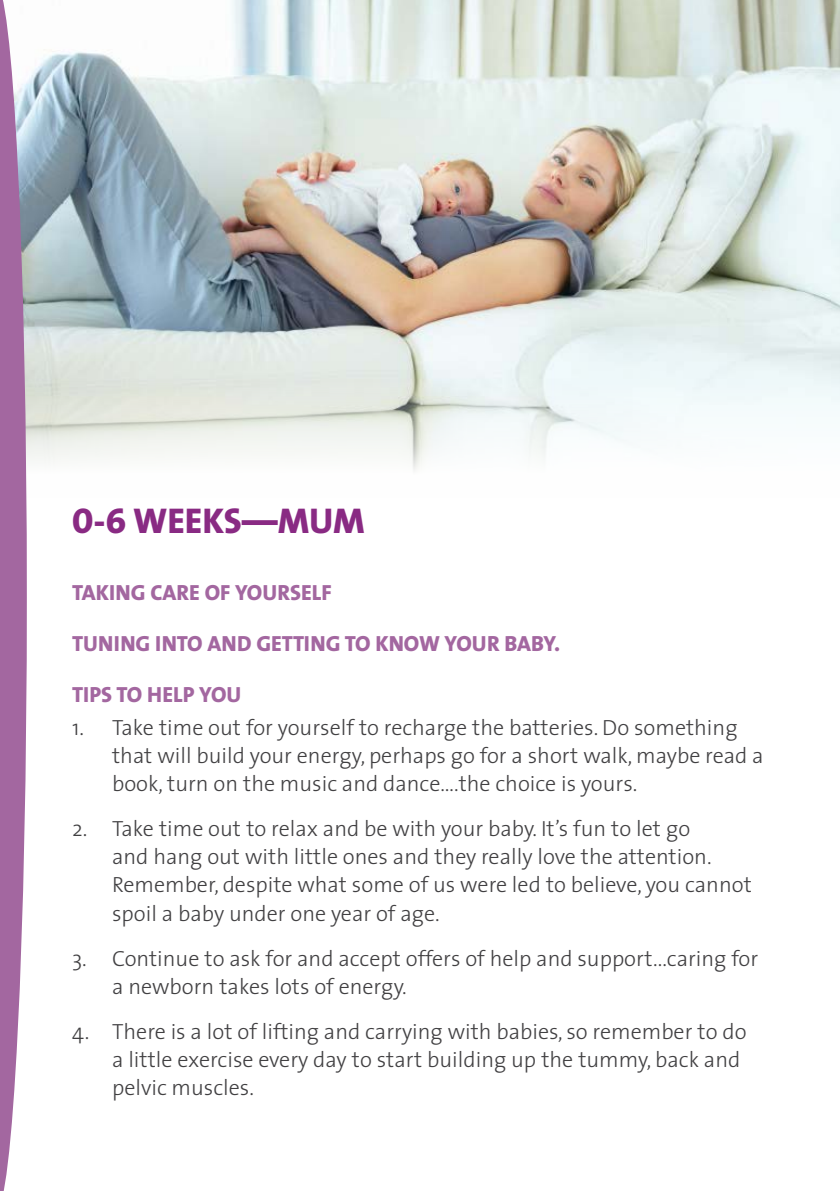
<style>
.page{position:relative;width:840px;height:1191px;background:#fff}
.page>*{position:absolute;margin:0;border:0;box-sizing:border-box;transform-origin:0 0}
.t1{font:36px "The Sans Extra Bold Caps";letter-spacing:-.005em;color:#892a83}
.t2{font:300 22px/28px "The Sans";color:#414042}
.t3{font:22px "The Sans Extra Bold Caps";color:#a367a0}
</style>
<div class="page">
<img style="left:27px;top:0;width:812px;height:471px">
<svg style="left:0;top:0;width:27px;height:1191px"></svg>
<h1 class="t1" style="left:72px;top:490px;width:294px">0-6 WEEKS—MUM</h1>
<p class="t3" style="left:72px;top:574px;width:261px">TAKING CARE OF YOURSELF</p>
<p class="t3" style="left:72px;top:625px;width:489px">TUNING INTO AND GETTING TO KNOW YOUR BABY.</p>
<p class="t3" style="left:72px;top:675px;width:171px">TIPS TO HELP YOU</p>
<p class="t2" style="left:112px;top:713px;width:652px;text-indent:-40px">1. Take time out for yourself to recharge the batteries. Do something that will build your energy, perhaps go for a short walk, maybe read a book, turn on the music and dance….the choice is yours.</p>
<p class="t2" style="left:112px;top:814px;width:640px;text-indent:-40px">2. Take time out to relax and be with your baby. It’s fun to let go<br>and hang out with little ones and they really love the attention.<br>Remember, despite what some of us were led to believe, you cannot spoil a baby under one year of age.</p>
<p class="t2" style="left:112px;top:943px;width:647px;text-indent:-40px">3. Continue to ask for and accept offers of help and support...caring for a newborn takes lots of energy.</p>
<p class="t2" style="left:112px;top:1016px;width:635px;text-indent:-40px">4. There is a lot of lifting and carrying with babies, so remember to do a little exercise every day to start building up the tummy, back and pelvic muscles.</p>
</div>
